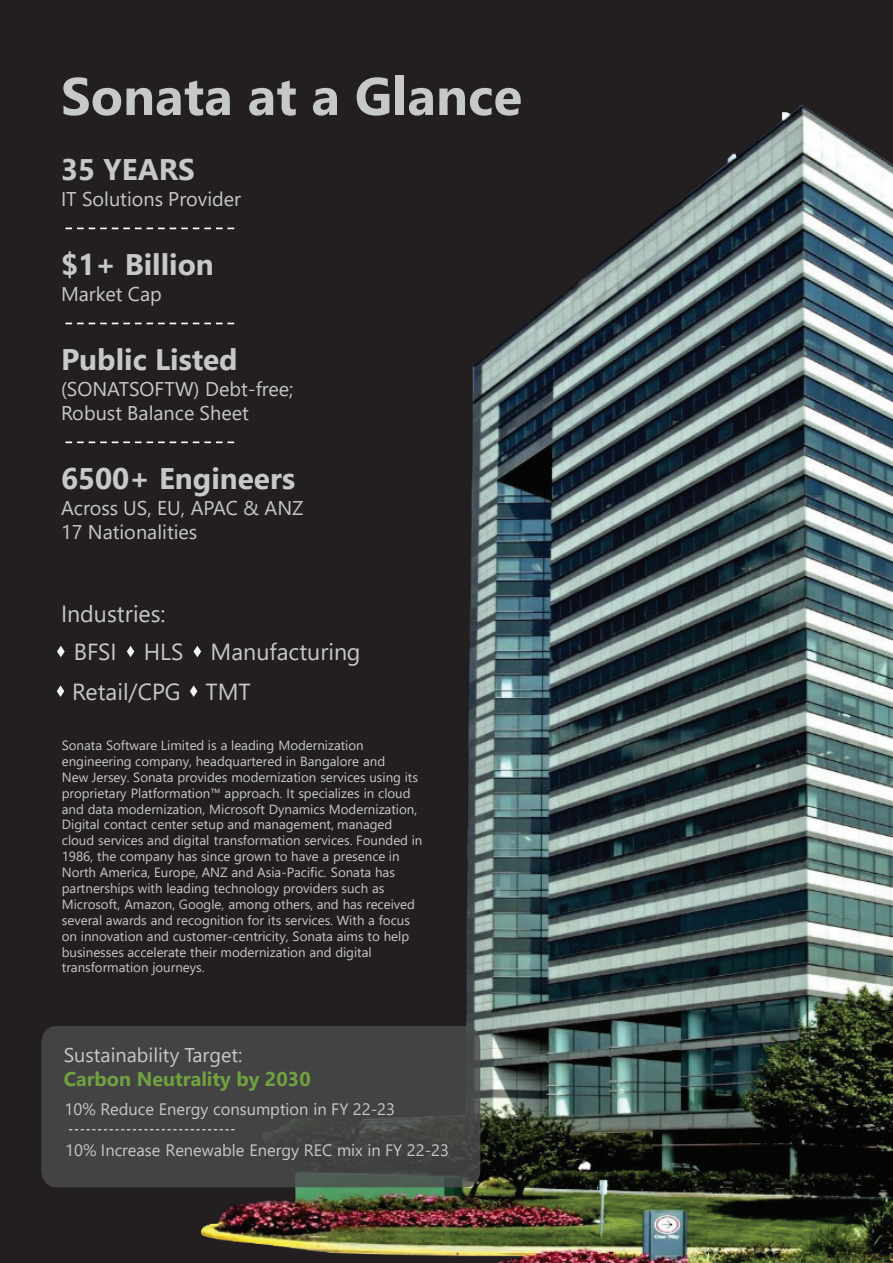
<style>
.page{position:relative;width:893px;height:1263px;background:#231f20}
.page>*{position:absolute;margin:0;border:0;box-sizing:border-box;transform-origin:0 0}
.t1{font:700 52.95px "Segoe UI";color:#c7c8ca}
.t2{font:700 29.7px "Segoe UI";color:#c7c8ca}
.t3{font:23.25px/39.8px "Segoe UI";color:#c7c8ca}
.t4{font:19.8px/23.9px "Segoe UI";color:#c7c8ca}
.t5{font:700 19.8px "Segoe UI";color:#71a140}
.t6{font:16.5px "Segoe UI";color:#c7c8ca}
.t7{font:13.35px/15.9px "Segoe UI";color:#c7c8ca}
</style>
<div class="page">
<img style="left:202px;top:104px;width:691px;height:1159px">
<div style="left:41px;top:1026px;width:439px;height:161px;background:#434344"></div>
<svg style="left:57px;top:646px;width:8px;height:11px"></svg>
<svg style="left:57px;top:685px;width:7px;height:12px"></svg>
<svg style="left:193px;top:646px;width:8px;height:11px"></svg>
<svg style="left:127px;top:646px;width:7px;height:11px"></svg>
<svg style="left:190px;top:685px;width:7px;height:12px"></svg>
<svg style="left:65px;top:228px;width:169px;height:1px"></svg>
<svg style="left:65px;top:323px;width:169px;height:1px"></svg>
<svg style="left:65px;top:441px;width:169px;height:2px"></svg>
<svg style="left:69px;top:1129px;width:167px;height:1px"></svg>
<h1 class="t1" style="left:61px;top:46px;width:463px">Sonata at a Glance</h1>
<h2 class="t2" style="left:61px;top:141px;width:135px">35 YEARS</h2>
<h3 class="t4" style="left:61px;top:185px;width:182px">IT Solutions Provider</h3>
<h2 class="t2" style="left:61px;top:236px;width:154px">$1+ Billion</h2>
<h3 class="t4" style="left:61px;top:280px;width:102px">Market Cap</h3>
<h2 class="t2" style="left:61px;top:331px;width:178px">Public Listed</h2>
<h3 class="t4" style="left:61px;top:375px;width:234px">(SONATSOFTW) Debt-free;<br>Robust Balance Sheet</h3>
<h2 class="t2" style="left:61px;top:450px;width:236px">6500+ Engineers</h2>
<h3 class="t4" style="left:61px;top:494px;width:244px">Across US, EU, APAC &amp; ANZ<br>17 Nationalities</h3>
<h3 class="t3" style="left:61px;top:592px;width:106px">Industries:</h3>
<h3 class="t3" style="left:72px;top:630px;width:113px">BFSI HLS<br>Retail/CPG</h3>
<h3 class="t3" style="left:210px;top:630px;width:152px">Manufacturing</h3>
<h3 class="t3" style="left:205px;top:670px;width:47px">TMT</h3>
<p class="t7" style="left:62px;top:736px;width:362px">Sonata Software Limited is a leading Modernization engineering company, headquartered in Bangalore and<br>New Jersey. Sonata provides modernization services using its proprietary Platformation™ approach. It specializes in cloud and data modernization, Microsoft Dynamics Modernization, Digital contact center setup and management, managed cloud services and digital transformation services. Founded in 1986, the company has since grown to have a presence in North America, Europe, ANZ and Asia-Pacific. Sonata has partnerships with leading technology providers such as Microsoft, Amazon, Google, among others, and has received several awards and recognition for its services. With a focus on innovation and customer-centricity, Sonata aims to help businesses accelerate their modernization and digital transformation journeys.</p>
<h3 class="t4" style="left:64px;top:1041px;width:180px">Sustainability Target:</h3>
<h3 class="t5" style="left:64px;top:1060px;width:249px">Carbon Neutrality by 2030</h3>
<p class="t6" style="left:65px;top:1093px;width:332px">10% Reduce Energy consumption in FY 22-23</p>
<p class="t6" style="left:65px;top:1135px;width:385px">10% Increase Renewable Energy REC mix in FY 22-23</p>
</div>
